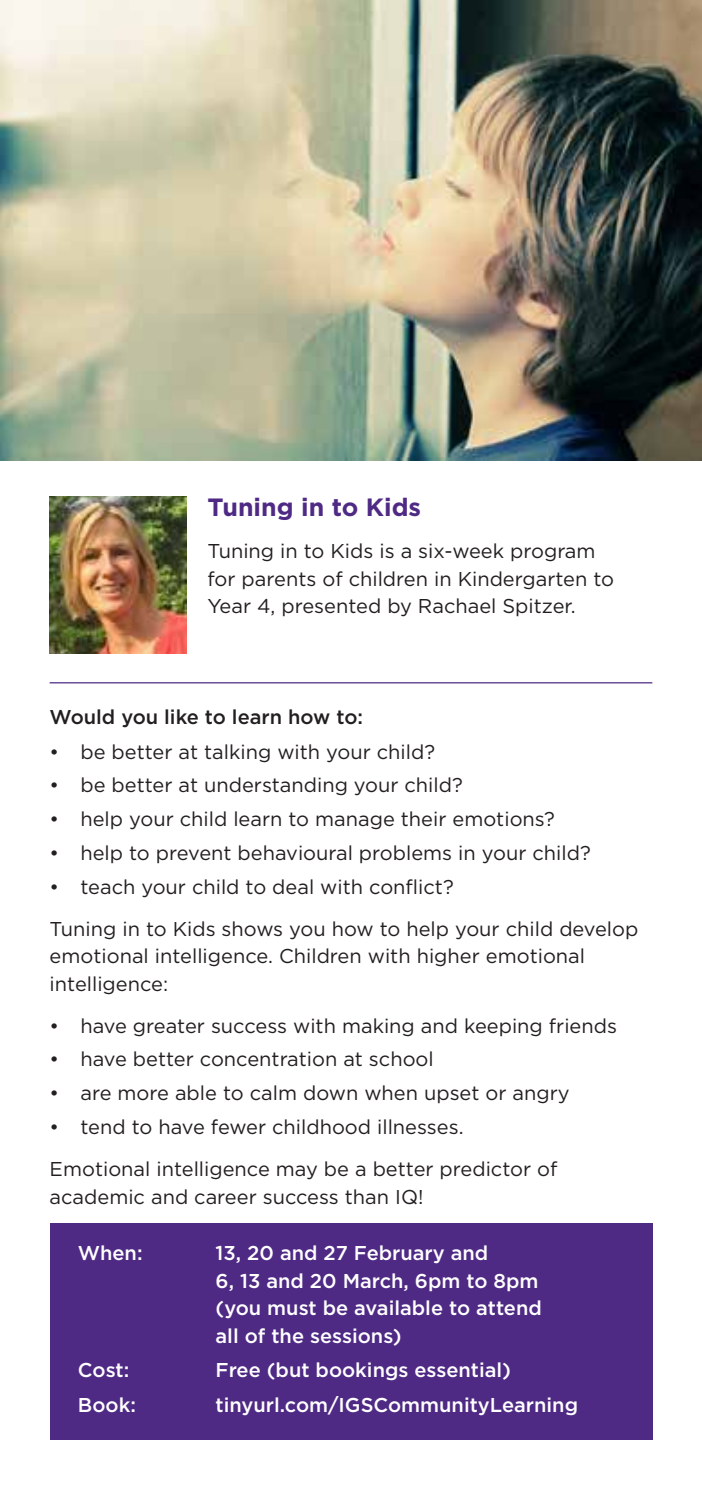
<style>
.page{position:relative;width:702px;height:1489px;background:#fff}
.page>*{position:absolute;margin:0;border:0;box-sizing:border-box;transform-origin:0 0}
.t1{font:700 25px "Gotham";color:#4f2a85}
.t2{font:20px/27.5px "Gotham";color:#231f20}
.t3{font:500 20px/27.5px "Gotham";color:#fff}
.t4{font:500 20px "Gotham";color:#231f20}
</style>
<div class="page">
<img style="left:0;top:0;width:702px;height:461px">
<img style="left:50px;top:496px;width:136px;height:157px">
<div style="left:50px;top:1222px;width:602px;height:217px;background:#4f2a85"></div>
<hr style="left:50px;top:682px;width:602px;height:1px;background:#4f2a85">
<p class="t1" style="left:207px;top:491px;width:215px">Tuning in to Kids</p>
<p class="t2" style="left:207px;top:536px;width:408px">Tuning in to Kids is a six-week program for parents of children in Kindergarten to<br>Year 4, presented by Rachael Spitzer.</p>
<p class="t4" style="left:50px;top:703px;width:315px">Would you like to learn how to:</p>
<p class="t2" style="left:50px;top:737px;width:387px">• be better at talking with your child?</p>
<p class="t2" style="left:50px;top:771px;width:414px">• be better at understanding your child?</p>
<p class="t2" style="left:50px;top:805px;width:506px">• help your child learn to manage their emotions?</p>
<p class="t2" style="left:50px;top:839px;width:542px">• help to prevent behavioural problems in your child?</p>
<p class="t2" style="left:50px;top:865px;width:590px;line-height:41.8px">• teach your child to deal with conflict?<br>Tuning in to Kids shows you how to help your child develop</p>
<p class="t2" style="left:50px;top:942px;width:537px">emotional intelligence. Children with higher emotional intelligence:</p>
<p class="t2" style="left:50px;top:1011px;width:569px">• have greater success with making and keeping friends</p>
<p class="t2" style="left:50px;top:1045px;width:385px">• have better concentration at school</p>
<p class="t2" style="left:50px;top:1079px;width:521px">• are more able to calm down when upset or angry</p>
<p class="t2" style="left:50px;top:1105px;width:509px;line-height:41.8px">• tend to have fewer childhood illnesses.<br>Emotional intelligence may be a better predictor of</p>
<p class="t2" style="left:50px;top:1182px;width:375px">academic and career success than IQ!</p>
<p class="t3" style="left:78px;top:1238px;width:66px">When:</p>
<p class="t3" style="left:215px;top:1238px;width:328px">13, 20 and 27 February and<br>6, 13 and 20 March, 6pm to 8pm (you must be available to attend all of the sessions)</p>
<p class="t3" style="left:78px;top:1356px;width:53px">Cost:</p>
<p class="t3" style="left:215px;top:1356px;width:297px">Free (but bookings essential)</p>
<p class="t3" style="left:78px;top:1390px;width:59px">Book:</p>
<p class="t3" style="left:215px;top:1390px;width:364px">tinyurl.com/IGSCommunityLearning</p>
</div>
